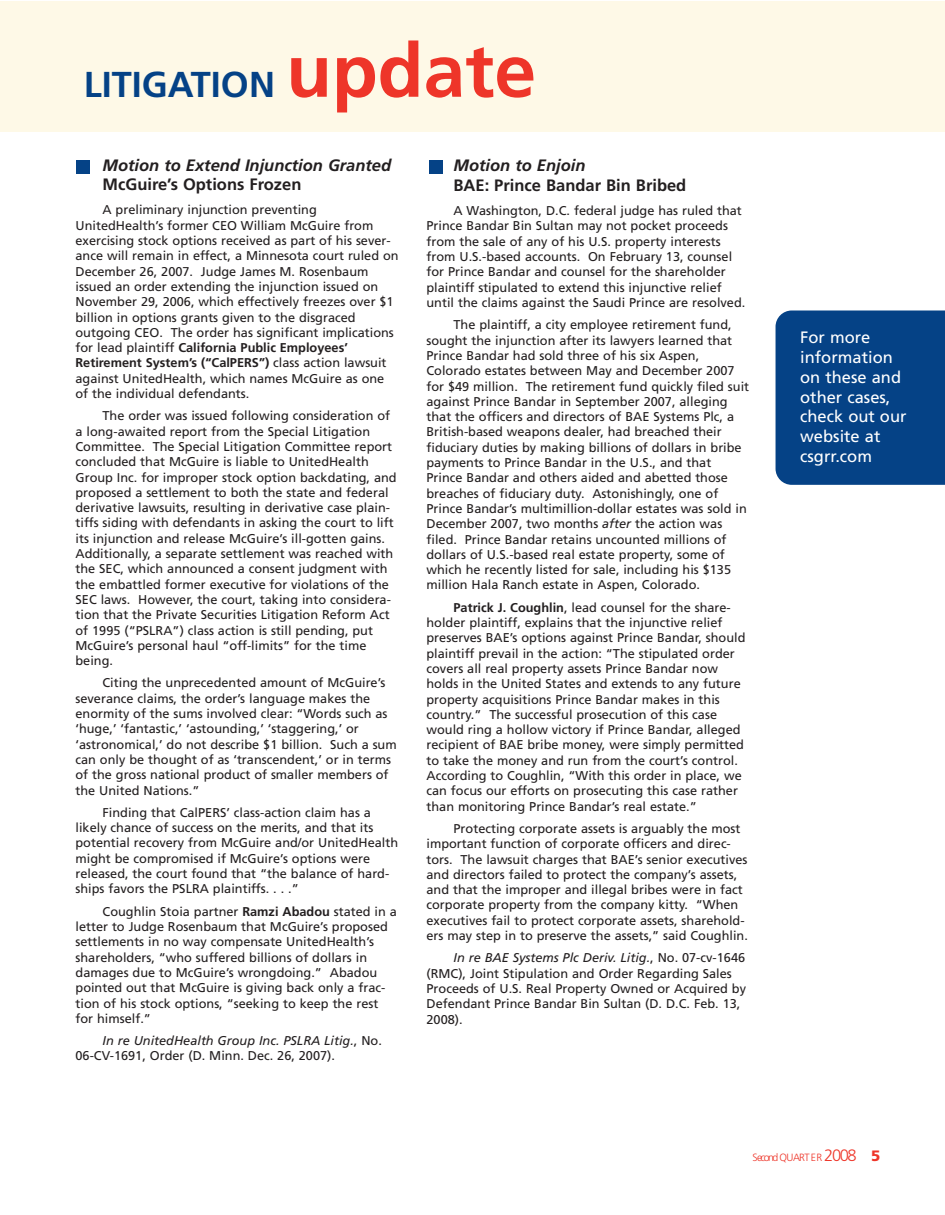
<style>
.page{position:relative;width:945px;height:1215px;background:#fff}
.page>*{position:absolute;margin:0;border:0;box-sizing:border-box;transform-origin:0 0}
.t1{font:700 36px "Frutiger";color:#054286}
.t2{font:16.5px/19.8px "Frutiger";color:#fff}
.t3{font:700 16.5px "Frutiger";color:#231f20}
.t4{font:italic 700 16.5px "Frutiger";color:#231f20}
.t5{font:12.75px/15.3px "Frutiger";color:#231f20}
.t6{font:10.5px "Frutiger Light TT";letter-spacing:-.05em;color:#ee3529}
.s1{font-size:75px;color:#ee3529}
.s2{font-weight:700}
.s3{font-style:italic}
.s4{font-size:16.5px}
.s5{font-family:"Frutiger Black TT";font-size:15px}
</style>
<div class="page">
<div style="left:0;top:2px;width:945px;height:130px;background:#fef9e7"></div>
<div style="left:776px;top:310px;width:169px;height:175px;background:#054286"></div>
<div style="left:76px;top:160px;width:14px;height:13px;background:#054286"></div>
<div style="left:429px;top:160px;width:13px;height:14px;background:#054286"></div>
<h1 class="t1" style="left:84px;top:70px;width:454px">LITIGATION <span class="s1">update</span></h1>
<p class="t4" style="left:103px;top:158px;width:290px">Motion to Extend Injunction Granted</p>
<p class="t3" style="left:103px;top:178px;width:200px">McGuire’s Options Frozen</p>
<p class="t5" style="left:76px;top:203px;width:325px;text-indent:27px">A preliminary injunction preventing UnitedHealth’s former CEO William McGuire from exercising stock options received as part of his sever&shy;ance will remain in effect, a Minnesota court ruled on December 26, 2007. Judge James M. Rosenbaum issued an order extending the injunction issued on November 29, 2006, which effectively freezes over $1 billion in options grants given to the disgraced outgoing CEO. The order has significant implications for lead plaintiff <span class="s2">California Public Employees’ Retirement System’s (“CalPERS”)</span> class action lawsuit against UnitedHealth, which names McGuire as one of the individual defendants.</p>
<p class="t5" style="left:76px;top:409px;width:323px;text-indent:27px">The order was issued following consideration of a long-awaited report from the Special Litigation Committee. The Special Litigation Committee report concluded that McGuire is liable to UnitedHealth Group Inc. for improper stock option backdating, and proposed a settlement to both the state and federal derivative lawsuits, resulting in derivative case plain&shy;tiffs siding with defendants in asking the court to lift its injunction and release McGuire’s ill-gotten gains.<br>Additionally, a separate settlement was reached with the SEC, which announced a consent judgment with the embattled former executive for violations of the SEC laws. However, the court, taking into considera&shy;tion that the Private Securities Litigation Reform Act of 1995 (“PSLRA”) class action is still pending, put McGuire’s personal haul “off-limits” for the time being.</p>
<p class="t5" style="left:76px;top:676px;width:323px;text-indent:27px">Citing the unprecedented amount of McGuire’s severance claims, the order’s language makes the enormity of the sums involved clear: “Words such as ‘huge,’ ‘fantastic,’ ‘astounding,’ ‘staggering,’ or ‘astronomical,’ do not describe $1 billion. Such a sum can only be thought of as ‘transcendent,’ or in terms of the gross national product of smaller members of the United Nations.”</p>
<p class="t5" style="left:76px;top:806px;width:324px;text-indent:27px">Finding that CalPERS’ class-action claim has a likely chance of success on the merits, and that its potential recovery from McGuire and/or UnitedHealth might be compromised if McGuire’s options were released, the court found that “the balance of hard&shy;ships favors the PSLRA plaintiffs. . . .”</p>
<p class="t5" style="left:76px;top:905px;width:323px;text-indent:27px">Coughlin Stoia partner <span class="s2">Ramzi Abadou</span> stated in a letter to Judge Rosenbaum that McGuire’s proposed settlements in no way compensate UnitedHealth’s shareholders, “who suffered billions of dollars in damages due to McGuire’s wrongdoing.” Abadou pointed out that McGuire is giving back only a frac&shy;tion of his stock options, “seeking to keep the rest for himself.”</p>
<p class="t5" style="left:76px;top:1034px;width:308px;text-indent:27px"><span class="s3">In re UnitedHealth Group Inc. PSLRA Litig.</span>, No.<br>06-CV-1691, Order (D. Minn. Dec. 26, 2007).</p>
<p class="t4" style="left:454px;top:159px;width:133px">Motion to Enjoin</p>
<p class="t3" style="left:454px;top:179px;width:234px">BAE: Prince Bandar Bin Bribed</p>
<p class="t5" style="left:427px;top:204px;width:320px;text-indent:27px">A Washington, D.C. federal judge has ruled that Prince Bandar Bin Sultan may not pocket proceeds from the sale of any of his U.S. property interests from U.S.-based accounts. On February 13, counsel for Prince Bandar and counsel for the shareholder plaintiff stipulated to extend this injunctive relief until the claims against the Saudi Prince are resolved.</p>
<p class="t5" style="left:427px;top:318px;width:324px;text-indent:27px">The plaintiff, a city employee retirement fund, sought the injunction after its lawyers learned that Prince Bandar had sold three of his six Aspen, Colorado estates between May and December 2007 for $49 million. The retirement fund quickly filed suit against Prince Bandar in September 2007, alleging that the officers and directors of BAE Systems Plc, a British-based weapons dealer, had breached their fiduciary duties by making billions of dollars in bribe payments to Prince Bandar in the U.S., and that Prince Bandar and others aided and abetted those breaches of fiduciary duty. Astonishingly, one of Prince Bandar’s multimillion-dollar estates was sold in December 2007, two months <span class="s3">after</span> the action was filed. Prince Bandar retains uncounted millions of dollars of U.S.-based real estate property, some of which he recently listed for sale, including his $135 million Hala Ranch estate in Aspen, Colorado.</p>
<p class="t5" style="left:427px;top:601px;width:321px;text-indent:27px"><span class="s2">Patrick J. Coughlin</span>, lead counsel for the share&shy;holder plaintiff, explains that the injunctive relief preserves BAE’s options against Prince Bandar, should plaintiff prevail in the action: “The stipulated order covers all real property assets Prince Bandar now holds in the United States and extends to any future property acquisitions Prince Bandar makes in this country.” The successful prosecution of this case would ring a hollow victory if Prince Bandar, alleged recipient of BAE bribe money, were simply permitted to take the money and run from the court’s control.<br>According to Coughlin, “With this order in place, we can focus our efforts on prosecuting this case rather than monitoring Prince Bandar’s real estate.”</p>
<p class="t5" style="left:427px;top:822px;width:323px;text-indent:27px">Protecting corporate assets is arguably the most important function of corporate officers and direc&shy;tors. The lawsuit charges that BAE’s senior executives and directors failed to protect the company’s assets, and that the improper and illegal bribes were in fact corporate property from the company kitty. “When executives fail to protect corporate assets, sharehold&shy;ers may step in to preserve the assets,” said Coughlin.</p>
<p class="t5" style="left:427px;top:951px;width:321px;text-indent:27px"><span class="s3">In re BAE Systems Plc Deriv. Litig.</span>, No. 07-cv-1646 (RMC), Joint Stipulation and Order Regarding Sales Proceeds of U.S. Real Property Owned or Acquired by Defendant Prince Bandar Bin Sultan (D. D.C. Feb. 13, 2008).</p>
<p class="t2" style="left:800px;top:329px;width:108px">For more information on these and other cases, check out our website at csgrr.com</p>
<p class="t6" style="left:752px;top:1152px;width:129px">SecondQUARTER <span class="s4">2008</span> <span class="s5">5</span></p>
</div>
